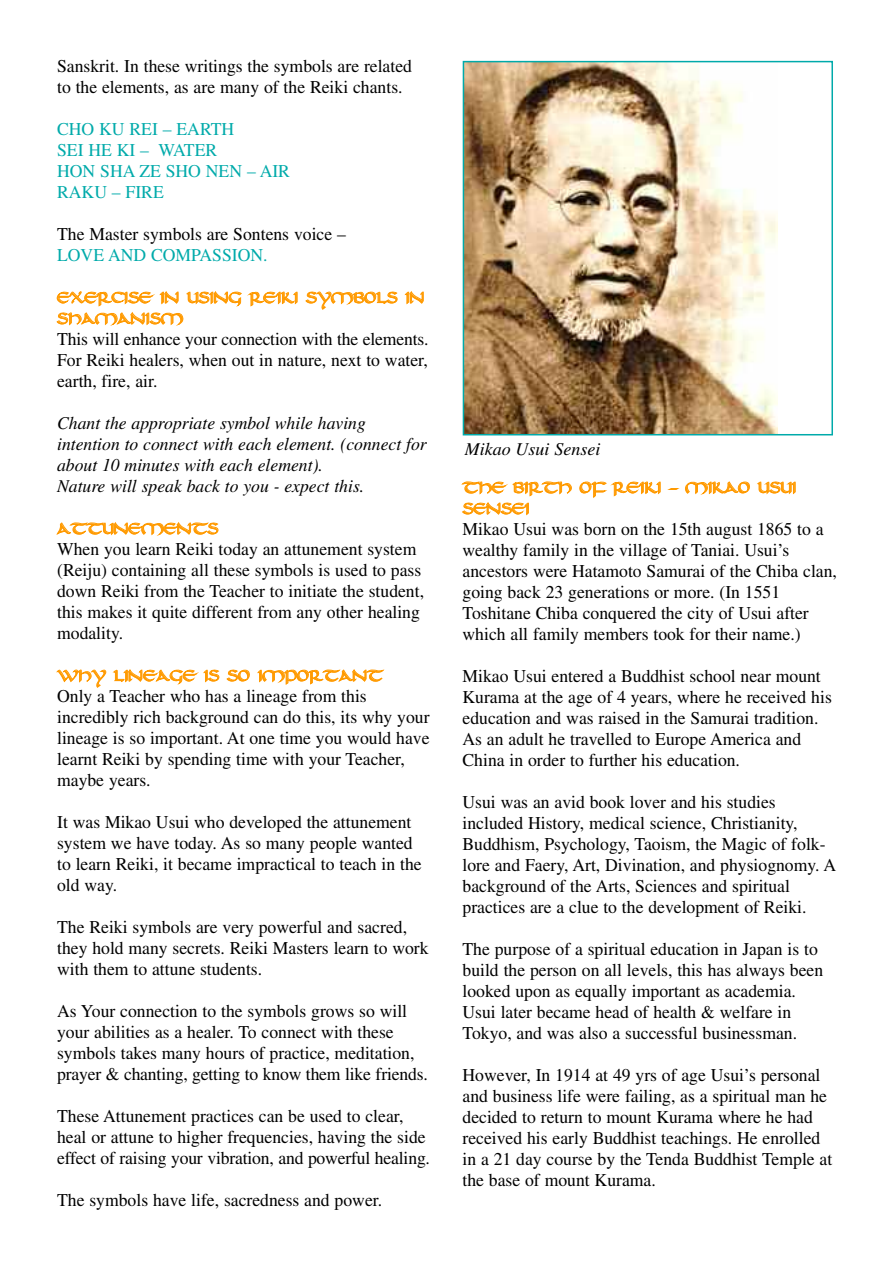
<style>
.page{position:relative;width:893px;height:1263px;background:#fff}
.page>*{position:absolute;margin:0;border:0;box-sizing:border-box;transform-origin:0 0}
.t1{font:18px/21px "Times";color:#000}
.t2{font:italic 18px/21px "Times";color:#000}
.t3{font:18px/20.9px "Japanese Roman";color:#ff9a00}
.t4{font:18px/21px "Times";color:#0aa}
</style>
<div class="page">
<img style="left:466px;top:64px;width:312px;height:368px">
<div style="left:463px;top:61px;width:370px;height:374px;border:2px solid #0aa"></div>
<p class="t1" style="left:57px;top:57px;width:356px">Sanskrit. In these writings the symbols are related to the elements, as are many of the Reiki chants.</p>
<p class="t4" style="left:57px;top:120px;width:234px">CHO KU REI – EARTH<br>SEI HE KI – WATER<br>HON SHA ZE SHO NEN – AIR<br>RAKU – FIRE</p>
<p class="t1" style="left:57px;top:225px;width:290px">The Master symbols are Sontens voice –</p>
<p class="t4" style="left:57px;top:246px;width:212px">LOVE AND COMPASSION.</p>
<p class="t3" style="left:57px;top:286px;width:369px">EXERCISE IN USING REIKI SYMBOLS IN<br>SHAMANISM</p>
<p class="t1" style="left:57px;top:330px;width:373px;text-align:justify">This will enhance your connection with the elements.<br>For Reiki healers, when out in nature, next to water, earth, fire, air.</p>
<p class="t2" style="left:57px;top:414px;width:371px">Chant the appropriate symbol while having intention to connect with each element. (connect for about 10 minutes with each element).<br>Nature will speak back to you - expect this.</p>
<p class="t3" style="left:57px;top:517px;width:163px">ATTUNEMENTS</p>
<p class="t1" style="left:57px;top:540px;width:368px">When you learn Reiki today an attunement system (Reiju) containing all these symbols is used to pass down Reiki from the Teacher to initiate the student, this makes it quite different from any other healing modality.</p>
<p class="t3" style="left:57px;top:664px;width:327px">WHY LINEAGE IS SO IMPORTANT</p>
<p class="t1" style="left:57px;top:687px;width:374px">Only a Teacher who has a lineage from this incredibly rich background can do this, its why your lineage is so important. At one time you would have learnt Reiki by spending time with your Teacher, maybe years.</p>
<p class="t1" style="left:57px;top:813px;width:366px">It was Mikao Usui who developed the attunement system we have today. As so many people wanted to learn Reiki, it became impractical to teach in the old way.</p>
<p class="t1" style="left:57px;top:918px;width:373px">The Reiki symbols are very powerful and sacred, they hold many secrets. Reiki Masters learn to work with them to attune students.</p>
<p class="t1" style="left:57px;top:1002px;width:372px">As Your connection to the symbols grows so will your abilities as a healer. To connect with these symbols takes many hours of practice, meditation, prayer &amp; chanting, getting to know them like friends.</p>
<p class="t1" style="left:57px;top:1107px;width:374px">These Attunement practices can be used to clear, heal or attune to higher frequencies, having the side effect of raising your vibration, and powerful healing.</p>
<p class="t1" style="left:57px;top:1191px;width:326px">The symbols have life, sacredness and power.</p>
<p class="t2" style="left:465px;top:440px;width:137px">Mikao Usui Sensei</p>
<p class="t3" style="left:463px;top:476px;width:335px">THE BIRTH OF REIKI – MIKAO USUI<br>SENSEI</p>
<p class="t1" style="left:462px;top:520px;width:376px">Mikao Usui was born on the 15th august 1865 to a wealthy family in the village of Taniai. Usui’s ancestors were Hatamoto Samurai of the Chiba clan, going back 23 generations or more. (In 1551<br>Toshitane Chiba conquered the city of Usui after which all family members took for their name.)</p>
<p class="t1" style="left:462px;top:667px;width:371px">Mikao Usui entered a Buddhist school near mount Kurama at the age of 4 years, where he received his education and was raised in the Samurai tradition.<br>As an adult he travelled to Europe America and China in order to further his education.</p>
<p class="t1" style="left:462px;top:793px;width:375px">Usui was an avid book lover and his studies included History, medical science, Christianity, Buddhism, Psychology, Taoism, the Magic of folk&shy;lore and Faery, Art, Divination, and physiognomy. A background of the Arts, Sciences and spiritual practices are a clue to the development of Reiki.</p>
<p class="t1" style="left:462px;top:940px;width:362px">The purpose of a spiritual education in Japan is to build the person on all levels, this has always been looked upon as equally important as academia.<br>Usui later became head of health &amp; welfare in Tokyo, and was also a successful businessman.</p>
<p class="t1" style="left:462px;top:1066px;width:371px">However, In 1914 at 49 yrs of age Usui’s personal and business life were failing, as a spiritual man he decided to return to mount Kurama where he had received his early Buddhist teachings. He enrolled in a 21 day course by the Tenda Buddhist Temple at the base of mount Kurama.</p>
</div>
